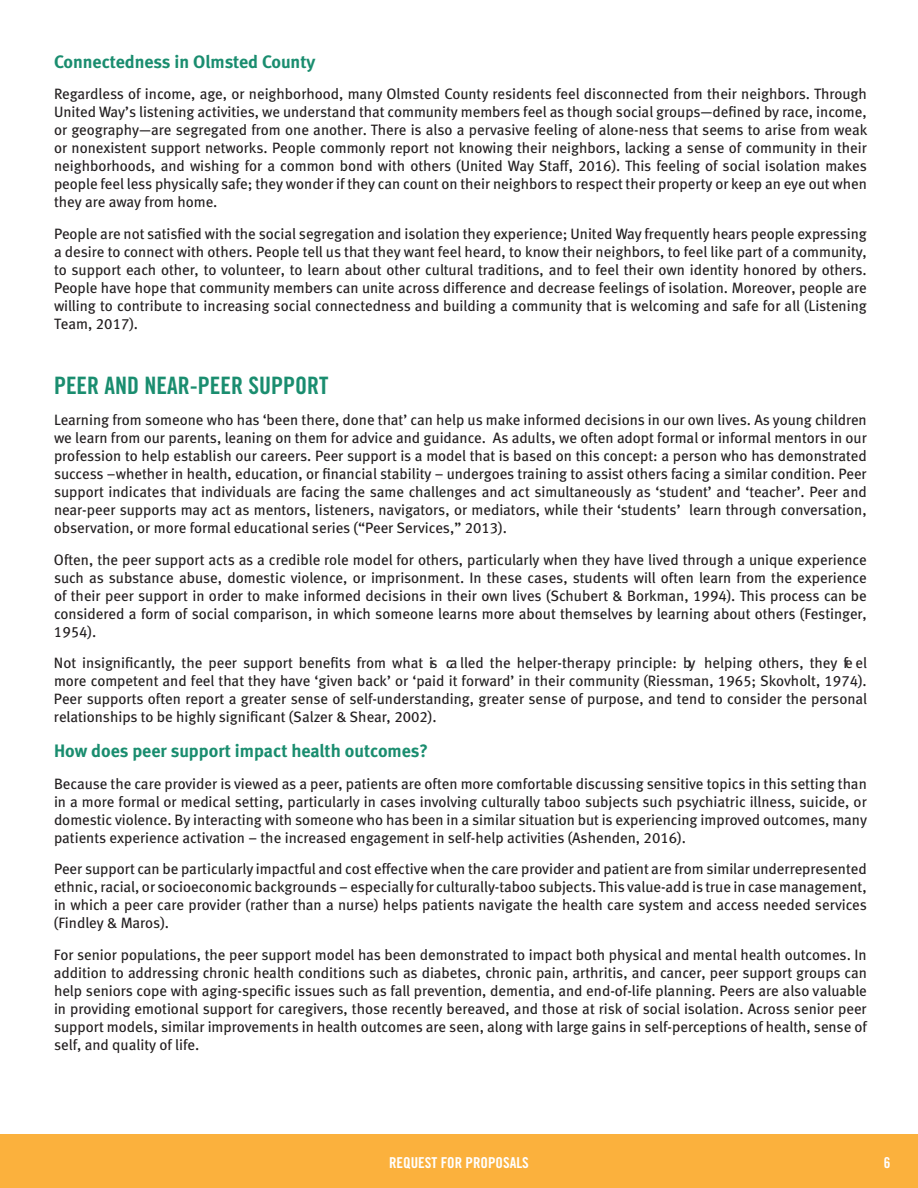
<style>
.page{position:relative;width:918px;height:1188px;background:#fff}
.page>*{position:absolute;margin:0;border:0;box-sizing:border-box;transform-origin:0 0}
.t1{font:24px "Trade Gothic Bold Cond Twenty";color:#1a8d6f}
.t2{font:18px "Meta Bold LF";color:#1a8d6f}
.t3{font:15px/18px "Meta Book LF";color:#231f20;text-align:justify}
.t4{font:15px "Trade Gothic Bold Cond Twenty";color:#fff}
</style>
<div class="page">
<div style="left:0;top:1134px;width:918px;height:54px;background:#fbb13d"></div>
<p class="t2" style="left:54px;top:51px;width:263px">Connectedness in Olmsted County</p>
<p class="t3" style="left:54px;top:85px;width:815px">Regardless of income, age, or neighborhood, many Olmsted County residents feel disconnected from their neighbors. Through United Way’s listening activities, we understand that community members feel as though social groups—defined by race, income, or geography—are segregated from one another. There is also a pervasive feeling of alone-ness that seems to arise from weak or nonexistent support networks. People commonly report not knowing their neighbors, lacking a sense of community in their neighborhoods, and wishing for a common bond with others (United Way Staff, 2016). This feeling of social isolation makes people feel less physically safe; they wonder if they can count on their neighbors to respect their property or keep an eye out when they are away from home.</p>
<p class="t3" style="left:54px;top:225px;width:814px">People are not satisfied with the social segregation and isolation they experience; United Way frequently hears people expressing a desire to connect with others. People tell us that they want feel heard, to know their neighbors, to feel like part of a community, to support each other, to volunteer, to learn about other cultural traditions, and to feel their own identity honored by others.<br>People have hope that community members can unite across difference and decrease feelings of isolation. Moreover, people are willing to contribute to increasing social connectedness and building a community that is welcoming and safe for all (Listening Team, 2017).</p>
<p class="t1" style="left:54px;top:370px;width:276px">PEER AND NEAR-PEER SUPPORT</p>
<p class="t3" style="left:54px;top:411px;width:814px">Learning from someone who has ‘been there, done that’ can help us make informed decisions in our own lives. As young children we learn from our parents, leaning on them for advice and guidance. As adults, we often adopt formal or informal mentors in our profession to help establish our careers. Peer support is a model that is based on this concept: a person who has demonstrated success –whether in health, education, or financial stability – undergoes training to assist others facing a similar condition. Peer support indicates that individuals are facing the same challenges and act simultaneously as ‘student’ and ‘teacher’. Peer and near-peer supports may act as mentors, listeners, navigators, or mediators, while their ‘students’ learn through conversation, observation, or more formal educational series (“Peer Services,” 2013).</p>
<p class="t3" style="left:54px;top:550px;width:814px">Often, the peer support acts as a credible role model for others, particularly when they have lived through a unique experience such as substance abuse, domestic violence, or imprisonment. In these cases, students will often learn from the experience of their peer support in order to make informed decisions in their own lives (Schubert &amp; Borkman, 1994). This process can be considered a form of social comparison, in which someone learns more about themselves by learning about others (Festinger, 1954).</p>
<p class="t3" style="left:54px;top:654px;width:815px">Not insignificantly, the peer support benefits from what is ca lled the helper-therapy principle: by helping others, they fe el more competent and feel that they have ‘given back’ or ‘paid it forward’ in their community (Riessman, 1965; Skovholt, 1974).<br>Peer supports often report a greater sense of self-understanding, greater sense of purpose, and tend to consider the personal relationships to be highly significant (Salzer &amp; Shear, 2002).</p>
<p class="t2" style="left:54px;top:740px;width:376px">How does peer support impact health outcomes?</p>
<p class="t3" style="left:54px;top:774px;width:815px">Because the care provider is viewed as a peer, patients are often more comfortable discussing sensitive topics in this setting than in a more formal or medical setting, particularly in cases involving culturally taboo subjects such psychiatric illness, suicide, or domestic violence. By interacting with someone who has been in a similar situation but is experiencing improved outcomes, many patients experience activation – the increased engagement in self-help activities (Ashenden, 2016).</p>
<p class="t3" style="left:54px;top:860px;width:814px">Peer support can be particularly impactful and cost effective when the care provider and patient are from similar underrepresented ethnic, racial, or socioeconomic backgrounds – especially for culturally-taboo subjects. This value-add is true in case management, in which a peer care provider (rather than a nurse) helps patients navigate the health care system and access needed services (Findley &amp; Maros).</p>
<p class="t3" style="left:54px;top:945px;width:815px">For senior populations, the peer support model has been demonstrated to impact both physical and mental health outcomes. In addition to addressing chronic health conditions such as diabetes, chronic pain, arthritis, and cancer, peer support groups can help seniors cope with aging-specific issues such as fall prevention, dementia, and end-of-life planning. Peers are also valuable in providing emotional support for caregivers, those recently bereaved, and those at risk of social isolation. Across senior peer support models, similar improvements in health outcomes are seen, along with large gains in self-perceptions of health, sense of self, and quality of life.</p>
<p class="t4" style="left:389px;top:1154px;width:141px">REQUEST FOR PROPOSALS</p>
<p class="t4" style="left:884px;top:1154px;width:8px">6</p>
</div>
